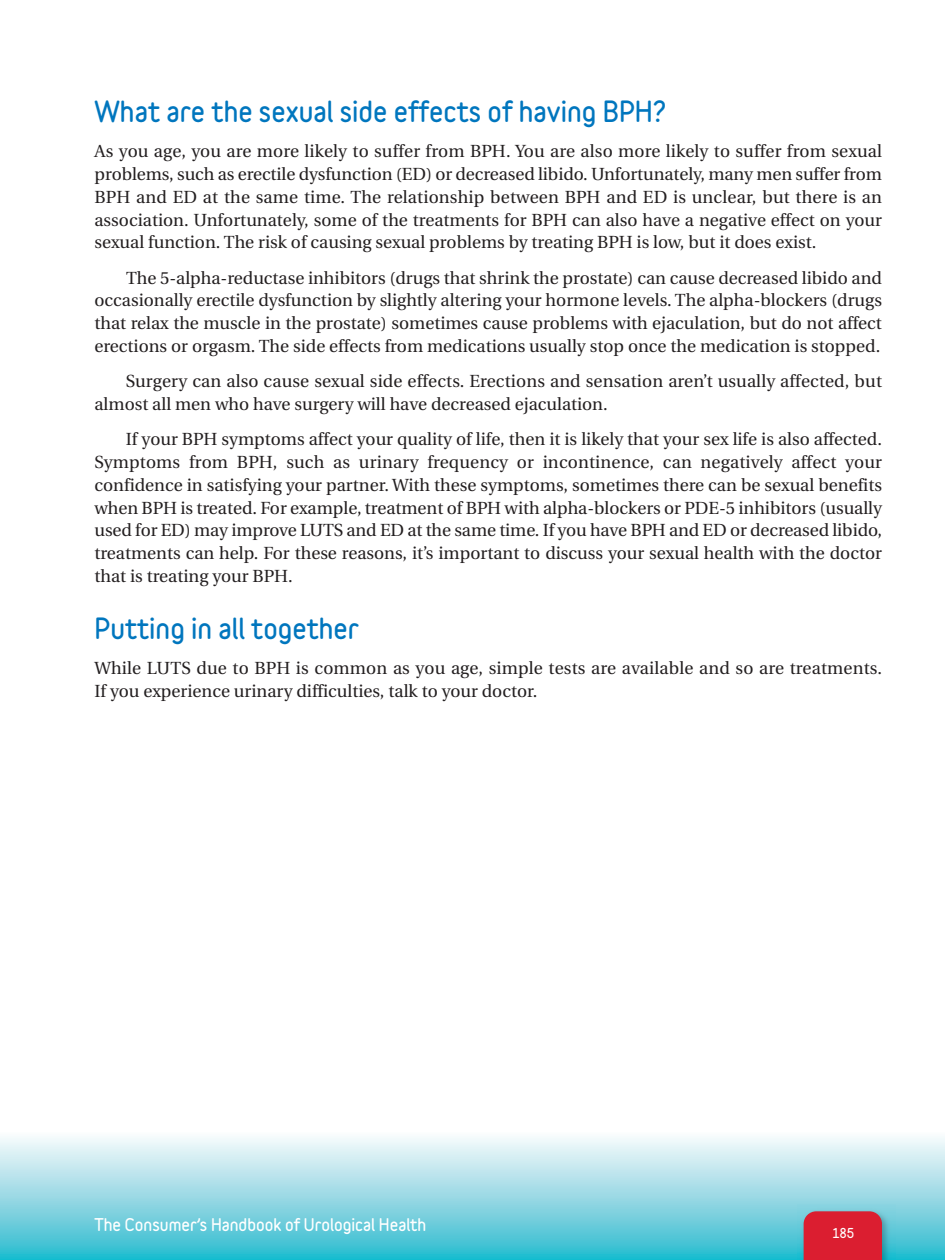
<style>
.page{position:relative;width:945px;height:1260px;background:#fff}
.page>*{position:absolute;margin:0;border:0;box-sizing:border-box;transform-origin:0 0}
.t1{font:900 26.25px "Variable";color:#0076be}
.t2{font:17.5px/22.8px "Utopia";color:#231f20;text-align:justify}
.t3{font:900 15.75px "Variable";color:#fff}
.t4{font:900 12.25px "Variable";color:#fff}
</style>
<div class="page">
<svg style="left:0;top:1137px;width:945px;height:123px;background:#95d9e4"></svg>
<img style="left:798px;top:1205px;width:98px;height:55px">
<div style="left:804px;top:1211px;width:78px;height:49px;background:#db1e30"></div>
<p class="t1" style="left:94px;top:100px;width:574px">What are the sexual side effects of having BPH?</p>
<p class="t2" style="left:94px;top:142px;width:789px">As you age, you are more likely to suffer from BPH. You are also more likely to suffer from sexual problems, such as erectile dysfunction (ED) or decreased libido. Unfortunately, many men suffer from BPH and ED at the same time. The relationship between BPH and ED is unclear, but there is an association. Unfortunately, some of the treatments for BPH can also have a negative effect on your sexual function. The risk of causing sexual problems by treating BPH is low, but it does exist.</p>
<p class="t2" style="left:94px;top:268px;width:789px;text-indent:32px">The 5-alpha-reductase inhibitors (drugs that shrink the prostate) can cause decreased libido and occasionally erectile dysfunction by slightly altering your hormone levels. The alpha-blockers (drugs that relax the muscle in the prostate) sometimes cause problems with ejaculation, but do not affect erections or orgasm. The side effects from medications usually stop once the medication is stopped.</p>
<p class="t2" style="left:94px;top:371px;width:789px;text-indent:32px">Surgery can also cause sexual side effects. Erections and sensation aren’t usually affected, but almost all men who have surgery will have decreased ejaculation.</p>
<p class="t2" style="left:94px;top:430px;width:789px;text-indent:32px">If your BPH symptoms affect your quality of life, then it is likely that your sex life is also affected.<br>Symptoms from BPH, such as urinary frequency or incontinence, can negatively affect your confidence in satisfying your partner. With these symptoms, sometimes there can be sexual benefits when BPH is treated. For example, treatment of BPH with alpha-blockers or PDE-5 inhibitors (usually used for ED) may improve LUTS and ED at the same time. If you have BPH and ED or decreased libido, treatments can help. For these reasons, it’s important to discuss your sexual health with the doctor that is treating your BPH.</p>
<p class="t1" style="left:94px;top:617px;width:266px">Putting in all together</p>
<p class="t2" style="left:94px;top:658px;width:789px">While LUTS due to BPH is common as you age, simple tests are available and so are treatments.<br>If you experience urinary difficulties, talk to your doctor.</p>
<p class="t3" style="left:94px;top:1218px;width:333px">The Consumer’s Handbook of Urological Health</p>
<p class="t4" style="left:832px;top:1228px;width:24px">185</p>
</div>
